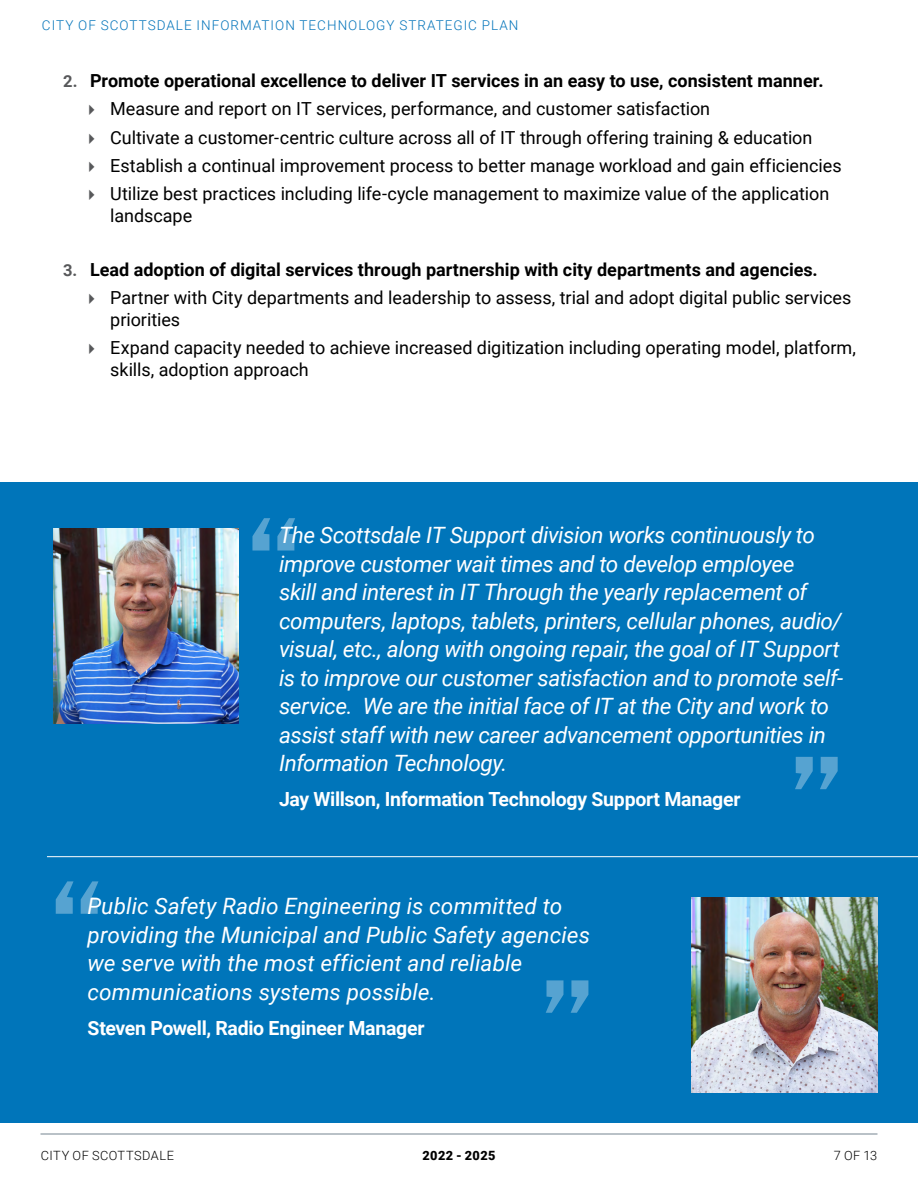
<style>
.page{position:relative;width:918px;height:1188px;background:#fff}
.page>*{position:absolute;margin:0;border:0;box-sizing:border-box;transform-origin:0 0}
.t1{font:italic 22.5px/28.5px "Roboto";letter-spacing:-.015em;color:#fff}
.t2{font:italic 22.5px/28.5px "Roboto";letter-spacing:.005em;color:#fff}
.t3{font:700 19.5px "Roboto";letter-spacing:-.015em;color:#fff}
.t4{font:18px/28.3px "Roboto";color:#000}
.t5{font:300 13.5px "Roboto";letter-spacing:.075em;color:#0374ba}
.t6{font:300 12.75px "Roboto";letter-spacing:.035em;color:#000}
.t7{font:900 12.75px "Roboto";letter-spacing:.025em;color:#000}
.s1{font-weight:700;font-size:16.5px;color:#58595b}
.s2{font-weight:700}
</style>
<div class="page">
<hr style="left:40px;top:1134px;width:838px;height:1px;background:#758591">
<div style="left:0;top:483px;width:918px;height:640px;background:#0075ba"></div>
<svg style="left:56px;top:881px;width:42px;height:33px"></svg>
<svg style="left:546px;top:980px;width:42px;height:33px"></svg>
<hr style="left:47px;top:856px;width:871px;height:1px;background:#fff">
<img style="left:53px;top:528px;width:186px;height:196px">
<img style="left:692px;top:897px;width:186px;height:196px">
<svg style="left:252px;top:518px;width:43px;height:33px"></svg>
<svg style="left:795px;top:757px;width:43px;height:32px"></svg>
<p class="t5" style="left:42px;top:15px;width:478px">CITY OF SCOTTSDALE INFORMATION TECHNOLOGY STRATEGIC PLAN</p>
<p class="t4" style="left:110px;top:66px;width:733px;text-indent:-47px"><span class="s1">2.</span> <span class="s2">Promote operational excellence to deliver IT services in an easy to use, consistent manner.<br></span>Measure and report on IT services, performance, and customer satisfaction<br>Cultivate a customer-centric culture across all of IT through offering training &amp; education Establish a continual improvement process to better manage workload and gain efficiencies Utilize best practices including life-cycle management to maximize value of the application</p>
<p class="t4" style="left:110px;top:201px;width:83px">landscape</p>
<p class="t4" style="left:110px;top:255px;width:743px;text-indent:-47px"><span class="s1">3.</span> <span class="s2">Lead adoption of digital services through partnership with city departments and agencies.<br></span>Partner with City departments and leadership to assess, trial and adopt digital public services</p>
<p class="t4" style="left:110px;top:304px;width:747px">priorities<br>Expand capacity needed to achieve increased digitization including operating model, platform,</p>
<p class="t4" style="left:110px;top:354px;width:200px">skills, adoption approach</p>
<p class="t1" style="left:279px;top:520px;width:566px">The Scottsdale IT Support division works continuously to improve customer wait times and to develop employee<br>skill and interest in IT Through the yearly replacement of computers, laptops, tablets, printers, cellular phones, audio/ visual, etc., along with ongoing repair, the goal of IT Support is to improve our customer satisfaction and to promote self&shy;service. We are the initial face of IT at the City and work to assist staff with new career advancement opportunities in Information Technology.</p>
<p class="t3" style="left:279px;top:786px;width:463px">Jay Willson, Information Technology Support Manager</p>
<p class="t2" style="left:87px;top:891px;width:504px">Public Safety Radio Engineering is committed to providing the Municipal and Public Safety agencies we serve with the most efficient and reliable communications systems possible.</p>
<p class="t3" style="left:87px;top:1014px;width:339px">Steven Powell, Radio Engineer Manager</p>
<p class="t6" style="left:41px;top:1146px;width:135px">CITY OF SCOTTSDALE</p>
<p class="t7" style="left:423px;top:1146px;width:74px">2022 - 2025</p>
<p class="t6" style="left:834px;top:1146px;width:45px">7 OF 13</p>
</div>
